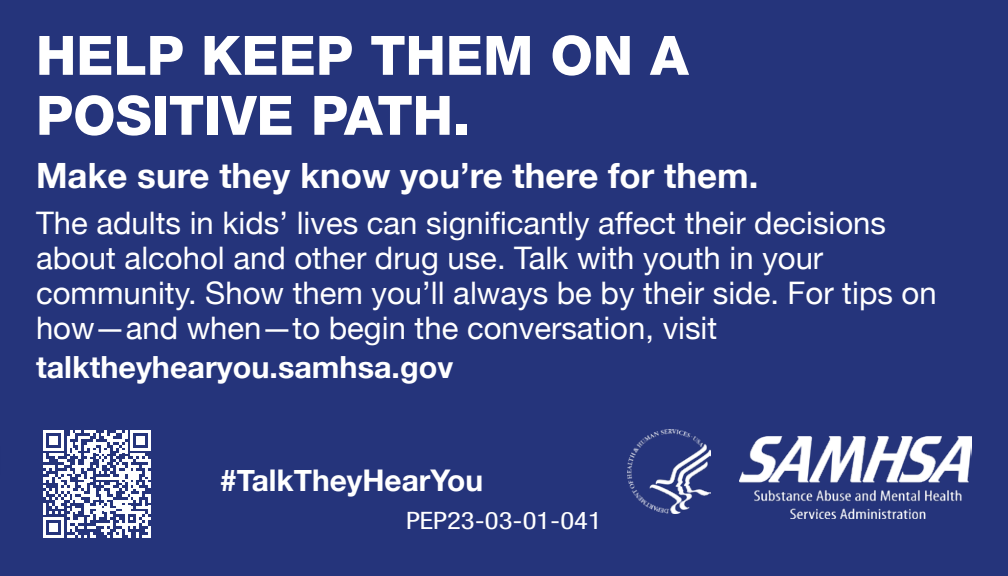
<style>
.page{position:relative;width:1008px;height:576px;background:#25347b}
.page>*{position:absolute;margin:0;border:0;box-sizing:border-box;transform-origin:0 0}
.t1{font:800 54.4px/60px "Helvetica Neue LT Std";color:#fff}
.t2{font:700 34.8px "Helvetica Neue";color:#fff}
.t3{font:31.2px/34.8px "Helvetica Neue";color:#fff}
.t4{font:700 30.4px "Helvetica Neue";color:#fff}
.t5{font:700 30px "Helvetica Neue";color:#fff}
.t6{font:condensed 24px "Helvetica Neue";color:#fff;scale:1.2 1}
</style>
<div class="page">
<img style="left:628px;top:430px;width:82px;height:84px">
<img style="left:740px;top:437px;width:232px;height:81px">
<svg style="left:43px;top:430px;width:108px;height:108px"></svg>
<h1 class="t1" style="left:36px;top:25px;width:654px">HELP KEEP THEM ON A<br>POSITIVE PATH.</h1>
<p class="t2" style="left:36px;top:149px;width:724px">Make sure they know you’re there for them.</p>
<p class="t3" style="left:36px;top:208px;width:902px">The adults in kids’ lives can significantly affect their decisions about alcohol and other drug use. Talk with youth in your community. Show them you’ll always be by their side. For tips on how—and when—to begin the conversation, visit</p>
<p class="t4" style="left:36px;top:343px;width:419px">talktheyhearyou.samhsa.gov</p>
<p class="t5" style="left:220px;top:456px;width:264px">#TalkTheyHearYou</p>
<p class="t6" style="left:406px;top:507px;width:165px">PEP23-03-01-041</p>
</div>
